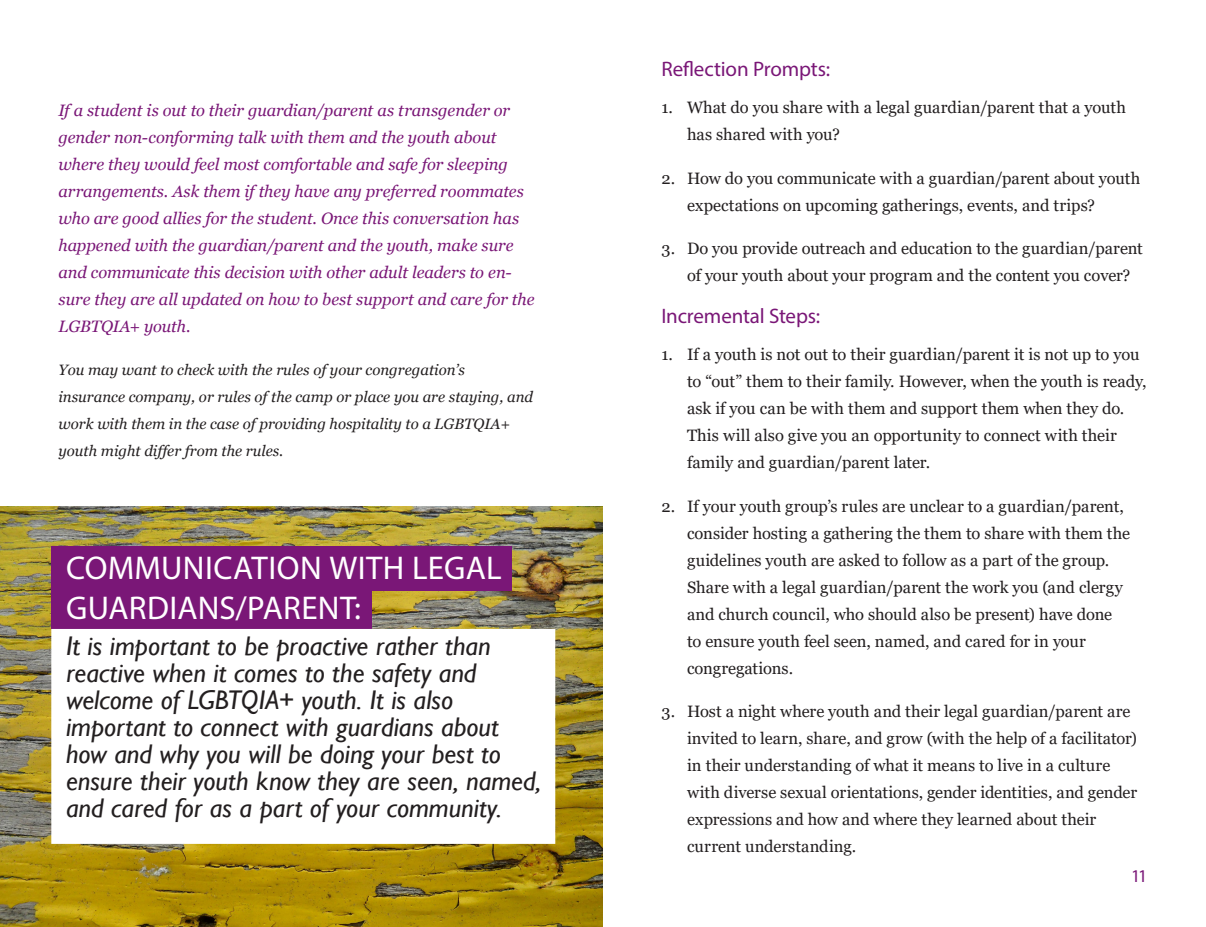
<style>
.page{position:relative;width:1206px;height:927px;background:#fff}
.page>*{position:absolute;margin:0;border:0;box-sizing:border-box;transform-origin:0 0}
.Header_1{font:33px/39.6px "Myriad Pro";letter-spacing:.01em;color:#fff}
.Header_1-2{font:italic 27px/27px "Gill Sans";color:#231f20}
.Header_3a{font:21px "Myriad Pro";letter-spacing:-.01em;color:#7a1777}
.t1{font:18px "Myriad Pro";color:#7a1777}
.t2{font:16.5px/27px "Georgia";color:#231f20}
.Body_Copy{font:italic 16.5px/27px "Georgia";letter-spacing:-.005em;color:#7a1777}
.Body_Copy-2{font:italic 15px/27px "Georgia";color:#231f20}
</style>
<div class="page">
<img style="left:0;top:507px;width:603px;height:420px">
<div style="left:51px;top:546px;width:461px;height:45px;background:#7a1777"></div>
<div style="left:51px;top:584px;width:321px;height:45px;background:#7a1777"></div>
<div style="left:51px;top:629px;width:504px;height:215px;background:#fff"></div>
<p class="Body_Copy" style="left:58px;top:97px;width:478px">If a student is out to their guardian/parent as transgender or gender non-conforming talk with them and the youth about where they would feel most comfortable and safe for sleeping arrangements. Ask them if they have any preferred roommates who are good allies for the student. Once this conversation has happened with the guardian/parent and the youth, make sure and communicate this decision with other adult leaders to en&shy;sure they are all updated on how to best support and care for the LGBTQIA+ youth.</p>
<p class="Body_Copy-2" style="left:59px;top:357px;width:476px">You may want to check with the rules of your congregation’s insurance company, or rules of the camp or place you are staying, and work with them in the case of providing hospitality to a LGBTQIA+ youth might differ from the rules.</p>
<p class="Header_1" style="left:66px;top:548px;width:437px">COMMUNICATION WITH LEGAL<br>GUARDIANS/PARENT:</p>
<p class="Header_1-2" style="left:66px;top:633px;width:477px">It is important to be proactive rather than reactive when it comes to the safety and welcome of LGBTQIA+ youth. It is also important to connect with guardians about how and why you will be doing your best to ensure their youth know they are seen, named, and cared for as a part of your community.</p>
<p class="Header_3a" style="left:662px;top:56px;width:170px">Reflection Prompts:</p>
<p class="t2" style="left:687px;top:94px;width:441px;text-indent:-26px">1. What do you share with a legal guardian/parent that a youth has shared with you?</p>
<p class="t2" style="left:687px;top:165px;width:455px;text-indent:-26px">2. How do you communicate with a guardian/parent about youth expectations on upcoming gatherings, events, and trips?</p>
<p class="t2" style="left:687px;top:235px;width:457px;text-indent:-26px">3. Do you provide outreach and education to the guardian/parent of your youth about your program and the content you cover?</p>
<p class="Header_3a" style="left:662px;top:303px;width:160px">Incremental Steps:</p>
<p class="t2" style="left:687px;top:342px;width:461px;text-indent:-26px">1. If a youth is not out to their guardian/parent it is not up to you to “out” them to their family. However, when the youth is ready, ask if you can be with them and support them when they do.<br>This will also give you an opportunity to connect with their family and guardian/parent later.</p>
<p class="t2" style="left:687px;top:493px;width:445px;text-indent:-26px">2. If your youth group’s rules are unclear to a guardian/parent, consider hosting a gathering the them to share with them the guidelines youth are asked to follow as a part of the group.<br>Share with a legal guardian/parent the work you (and clergy and church council, who should also be present) have done to ensure youth feel seen, named, and cared for in your congregations.</p>
<p class="t2" style="left:687px;top:699px;width:452px;text-indent:-26px">3. Host a night where youth and their legal guardian/parent are invited to learn, share, and grow (with the help of a facilitator) in their understanding of what it means to live in a culture with diverse sexual orientations, gender identities, and gender expressions and how and where they learned about their current understanding.</p>
<p class="t1" style="left:1131px;top:865px;width:18px">11</p>
</div>
